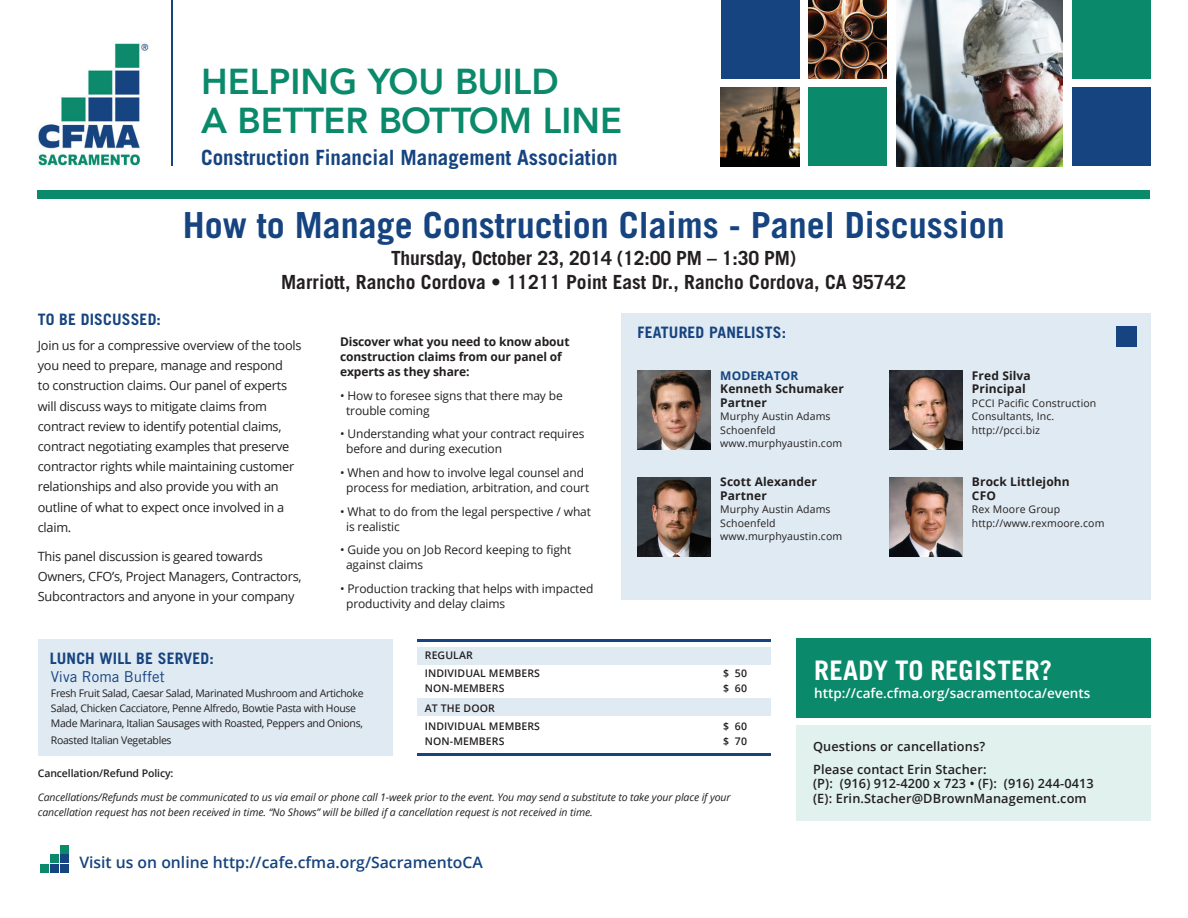
<style>
.page{position:relative;width:1188px;height:918px;background:#fff}
.page>*{position:absolute;margin:0;border:0;box-sizing:border-box;transform-origin:0 0}
.t1{font:700 36px "Trade Gothic";color:#164480}
.t2{font:800 36px/39px "Avenir";color:#0a896b}
.t3{font:700 27px "Trade Gothic";letter-spacing:.01em;color:#fff}
.t4{font:700 21px "Trade Gothic";color:#164480}
.t5{font:700 19.5px/24px "Trade Gothic";color:#231f20;text-align:center}
.t6{font:700 15.75px "Trade Gothic";letter-spacing:.01em;color:#164480}
.t7{font:600 15.75px "Open Sans";color:#164480}
.t8{font:15px "Trade Gothic";color:#164480}
.t9{font:600 13.5px "Open Sans";color:#fff}
.t10{font:12.75px/20.2px "Open Sans";letter-spacing:-.02em;color:#231f20}
.t11{font:600 12.75px/23.2px "Open Sans";letter-spacing:.01em;color:#231f20}
.t12{font:12px/15px "Open Sans";letter-spacing:-.01em;color:#231f20}
.t13{font:700 12px/15px "Open Sans";letter-spacing:-.01em;color:#231f20}
.t14{font:700 12px/13.5px "Open Sans";letter-spacing:.01em;color:#231f20}
.t15{font:700 12px "Open Sans";letter-spacing:.01em;color:#164480}
.t16{font:italic 10.5px/15px "Open Sans";letter-spacing:-.01em;color:#231f20}
.t17{font:10.5px/15px "Open Sans";letter-spacing:-.03em;color:#231f20}
.t18{font:10.5px/13.5px "Open Sans";letter-spacing:.01em;color:#231f20}
.t19{font:600 10.5px/18px "Open Sans";letter-spacing:.01em;color:#231f20}
.t20{font:600 10.5px "Open Sans";letter-spacing:-.01em;color:#231f20}
</style>
<div class="page">
<div style="left:60px;top:845px;width:8px;height:8px;background:#0a896b"></div>
<div style="left:60px;top:854px;width:8px;height:9px;background:#164480"></div>
<div style="left:60px;top:864px;width:8px;height:9px;background:#164480"></div>
<div style="left:50px;top:854px;width:9px;height:9px;background:#0a896b"></div>
<div style="left:50px;top:864px;width:9px;height:9px;background:#164480"></div>
<div style="left:40px;top:864px;width:9px;height:9px;background:#0a896b"></div>
<div style="left:796px;top:726px;width:355px;height:95px;background:#e0f1ee"></div>
<div style="left:796px;top:639px;width:355px;height:79px;background:#0a896b"></div>
<div style="left:417px;top:647px;width:354px;height:17px;background:#e0eaf2"></div>
<hr style="left:417px;top:639px;width:354px;height:3px;background:#164480">
<hr style="left:417px;top:753px;width:354px;height:2px;background:#164480">
<div style="left:417px;top:699px;width:354px;height:17px;background:#e0eaf2"></div>
<div style="left:38px;top:639px;width:355px;height:116px;background:#e0eaf2"></div>
<img style="left:896px;top:0;width:166px;height:166px">
<div style="left:809px;top:88px;width:78px;height:78px;background:#0a896b"></div>
<img style="left:809px;top:0;width:78px;height:78px">
<img style="left:721px;top:88px;width:78px;height:78px">
<div style="left:721px;top:0;width:78px;height:78px;background:#164480"></div>
<div style="left:1072px;top:88px;width:78px;height:78px;background:#164480"></div>
<div style="left:1072px;top:0;width:78px;height:78px;background:#0a896b"></div>
<div style="left:38px;top:190px;width:1112px;height:9px;background:#0a896b"></div>
<img style="left:38px;top:43px;width:111px;height:123px">
<hr style="left:171px;top:0;width:2px;height:165px;background:#164480">
<div style="left:621px;top:313px;width:530px;height:286px;background:#e0eaf2"></div>
<div style="left:1116px;top:326px;width:21px;height:21px;background:#164480"></div>
<img style="left:638px;top:370px;width:73px;height:80px">
<img style="left:638px;top:477px;width:73px;height:79px">
<img style="left:889px;top:370px;width:74px;height:80px">
<img style="left:889px;top:477px;width:74px;height:79px">
<h1 class="t2" style="left:201px;top:62px;width:423px">HELPING YOU BUILD<br>A BETTER BOTTOM LINE</h1>
<h3 class="t4" style="left:201px;top:144px;width:418px">Construction Financial Management Association</h3>
<h1 class="t1" style="left:183px;top:203px;width:824px">How to Manage Construction Claims - Panel Discussion</h1>
<h3 class="t5" style="left:281px;top:246px;width:627px">Thursday, October 23, 2014 (12:00 PM – 1:30 PM)<br>Marriott, Rancho Cordova • 11211 Point East Dr., Rancho Cordova, CA 95742</h3>
<p class="t6" style="left:38px;top:310px;width:125px">TO BE DISCUSSED:</p>
<p class="t10" style="left:38px;top:335px;width:265px">Join us for a compressive overview of the tools you need to prepare, manage and respond<br>to construction claims. Our panel of experts will discuss ways to mitigate claims from contract review to identify potential claims, contract negotiating examples that preserve contractor rights while maintaining customer relationships and also provide you with an outline of what to expect once involved in a claim.</p>
<p class="t10" style="left:38px;top:546px;width:265px">This panel discussion is geared towards<br>Owners, CFO’s, Project Managers, Contractors,<br>Subcontractors and anyone in your company</p>
<p class="t13" style="left:340px;top:334px;width:231px">Discover what you need to know about construction claims from our panel of experts as they share:</p>
<p class="t12" style="left:346px;top:388px;width:218px;text-indent:-6px">• How to foresee signs that there may be trouble coming</p>
<p class="t12" style="left:346px;top:426px;width:240px;text-indent:-6px">• Understanding what your contract requires before and during execution</p>
<p class="t12" style="left:340px;top:465px;width:251px;text-align:center">• When and how to involve legal counsel and process for mediation, arbitration, and court</p>
<p class="t12" style="left:346px;top:504px;width:246px;text-indent:-6px">• What to do from the legal perspective / what is realistic</p>
<p class="t12" style="left:346px;top:542px;width:227px;text-indent:-6px">• Guide you on Job Record keeping to fight against claims</p>
<p class="t12" style="left:346px;top:581px;width:249px;text-indent:-6px">• Production tracking that helps with impacted productivity and delay claims</p>
<p class="t6" style="left:638px;top:323px;width:150px">FEATURED PANELISTS:</p>
<p class="t15" style="left:720px;top:367px;width:80px">MODERATOR</p>
<p class="t14" style="left:720px;top:382px;width:125px">Kenneth Schumaker<br>Partner</p>
<p class="t18" style="left:720px;top:409px;width:123px">Murphy Austin Adams<br>Schoenfeld www.murphyaustin.com</p>
<p class="t14" style="left:720px;top:475px;width:98px">Scott Alexander<br>Partner</p>
<p class="t18" style="left:720px;top:502px;width:123px">Murphy Austin Adams<br>Schoenfeld www.murphyaustin.com</p>
<p class="t14" style="left:972px;top:368px;width:60px">Fred Silva<br>Principal</p>
<p class="t18" style="left:972px;top:396px;width:126px">PCCI Pacific Construction<br>Consultants, Inc. http://pcci.biz</p>
<p class="t14" style="left:972px;top:475px;width:99px">Brock Littlejohn<br>CFO</p>
<p class="t18" style="left:972px;top:502px;width:134px">Rex Moore Group http://www.rexmoore.com</p>
<p class="t6" style="left:50px;top:648px;width:166px">LUNCH WILL BE SERVED:</p>
<p class="t8" style="left:51px;top:668px;width:115px">Viva Roma Buffet</p>
<p class="t17" style="left:51px;top:686px;width:314px">Fresh Fruit Salad, Caesar Salad, Marinated Mushroom and Artichoke<br>Salad, Chicken Cacciatore, Penne Alfredo, Bowtie Pasta with House<br>Made Marinara, Italian Sausages with Roasted, Peppers and Onions,</p>
<p class="t17" style="left:51px;top:732px;width:122px">Roasted Italian Vegetables</p>
<p class="t19" style="left:425px;top:646px;width:117px">REGULAR<br>INDIVIDUAL MEMBERS</p>
<p class="t19" style="left:723px;top:664px;width:25px">$ 50</p>
<p class="t19" style="left:425px;top:679px;width:81px">NON-MEMBERS</p>
<p class="t19" style="left:723px;top:679px;width:25px">$ 60</p>
<p class="t19" style="left:425px;top:699px;width:117px">AT THE DOOR<br>INDIVIDUAL MEMBERS</p>
<p class="t19" style="left:723px;top:717px;width:25px">$ 60</p>
<p class="t19" style="left:425px;top:732px;width:81px">NON-MEMBERS</p>
<p class="t19" style="left:723px;top:732px;width:25px">$ 70</p>
<p class="t20" style="left:38px;top:766px;width:137px">Cancellation/Refund Policy:</p>
<p class="t16" style="left:38px;top:789px;width:694px">Cancellations/Refunds must be communicated to us via email or phone call 1-week prior to the event. You may send a substitute to take your place if your cancellation request has not been received in time. “No Shows” will be billed if a cancellation request is not received in time.</p>
<p class="t7" style="left:79px;top:851px;width:405px">Visit us on online http://cafe.cfma.org/SacramentoCA</p>
<h2 class="t3" style="left:814px;top:654px;width:240px">READY TO REGISTER?</h2>
<p class="t9" style="left:814px;top:684px;width:278px">http://cafe.cfma.org/sacramentoca/events</p>
<p class="t11" style="left:813px;top:734px;width:175px">Questions or cancellations?<br>Please contact Erin Stacher:</p>
<p class="t11" style="left:813px;top:776px;width:282px;line-height:14.5px">(P): (916) 912-4200 x 723 • (F): (916) 244-0413 (E): Erin.Stacher@DBrownManagement.com</p>
</div>
